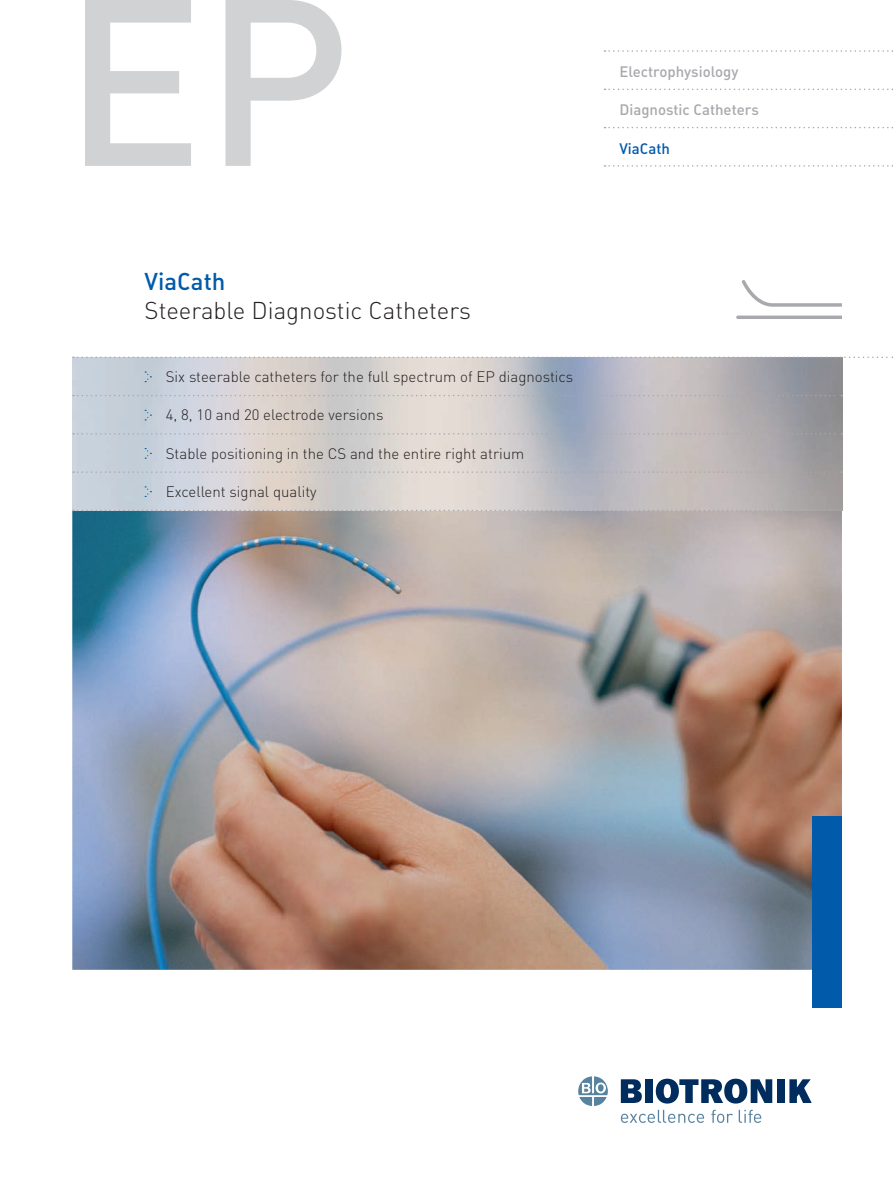
<style>
.page{position:relative;width:893px;height:1191px;background:#fff}
.page>*{position:absolute;margin:0;border:0;box-sizing:border-box;transform-origin:0 0}
.t1{font:300 24px "DIN Pro";color:#231f20}
.t2{font:500 24px "DIN Pro";color:#015aaa}
.t3{font:300 15px "DIN Pro";color:#231f20}
.t4{font:500 15px "DIN Pro";color:#a8a9ad}
.t5{font:500 15px "DIN Pro";color:#015aaa}
</style>
<div class="page">
<img style="left:72px;top:510px;width:770px;height:459px">
<img style="left:72px;top:357px;width:770px;height:153px">
<svg style="left:605px;top:165px;width:288px;height:2px"></svg>
<svg style="left:605px;top:127px;width:288px;height:1px"></svg>
<svg style="left:605px;top:89px;width:288px;height:1px"></svg>
<svg style="left:605px;top:50px;width:288px;height:2px"></svg>
<svg style="left:621px;top:1109px;width:83px;height:14px"></svg>
<svg style="left:711px;top:1109px;width:22px;height:14px"></svg>
<svg style="left:739px;top:1109px;width:22px;height:14px"></svg>
<svg style="left:621px;top:1079px;width:21px;height:24px"></svg>
<div style="left:645px;top:1079px;width:7px;height:24px;background:#002d5e"></div>
<div style="left:777px;top:1079px;width:8px;height:24px;background:#002d5e"></div>
<svg style="left:789px;top:1079px;width:23px;height:24px"></svg>
<svg style="left:656px;top:1078px;width:116px;height:25px"></svg>
<svg style="left:578px;top:1076px;width:30px;height:30px"></svg>
<svg style="left:73px;top:356px;width:820px;height:2px"></svg>
<svg style="left:73px;top:395px;width:769px;height:1px"></svg>
<svg style="left:73px;top:433px;width:769px;height:1px"></svg>
<svg style="left:73px;top:471px;width:769px;height:2px"></svg>
<svg style="left:73px;top:509px;width:769px;height:2px"></svg>
<svg style="left:145px;top:371px;width:6px;height:11px"></svg>
<svg style="left:145px;top:410px;width:6px;height:10px"></svg>
<svg style="left:145px;top:448px;width:6px;height:11px"></svg>
<svg style="left:145px;top:486px;width:6px;height:11px"></svg>
<svg style="left:85px;top:0;width:256px;height:166px"></svg>
<svg style="left:736px;top:315px;width:106px;height:4px"></svg>
<svg style="left:742px;top:280px;width:100px;height:27px"></svg>
<div style="left:812px;top:816px;width:30px;height:192px;background:#015aaa"></div>
<p class="t4" style="left:619px;top:61px;width:120px">Electrophysiology</p>
<p class="t4" style="left:619px;top:100px;width:141px">Diagnostic Catheters</p>
<p class="t5" style="left:619px;top:138px;width:52px">ViaCath</p>
<h1 class="t2" style="left:145px;top:265px;width:82px">ViaCath</h1>
<h1 class="t1" style="left:145px;top:294px;width:328px">Steerable Diagnostic Catheters</h1>
<p class="t3" style="left:166px;top:366px;width:409px">Six steerable catheters for the full spectrum of EP diagnostics</p>
<p class="t3" style="left:166px;top:405px;width:219px">4, 8, 10 and 20 electrode versions</p>
<p class="t3" style="left:166px;top:443px;width:360px">Stable positioning in the CS and the entire right atrium</p>
<p class="t3" style="left:166px;top:481px;width:152px">Excellent signal quality</p>
</div>
